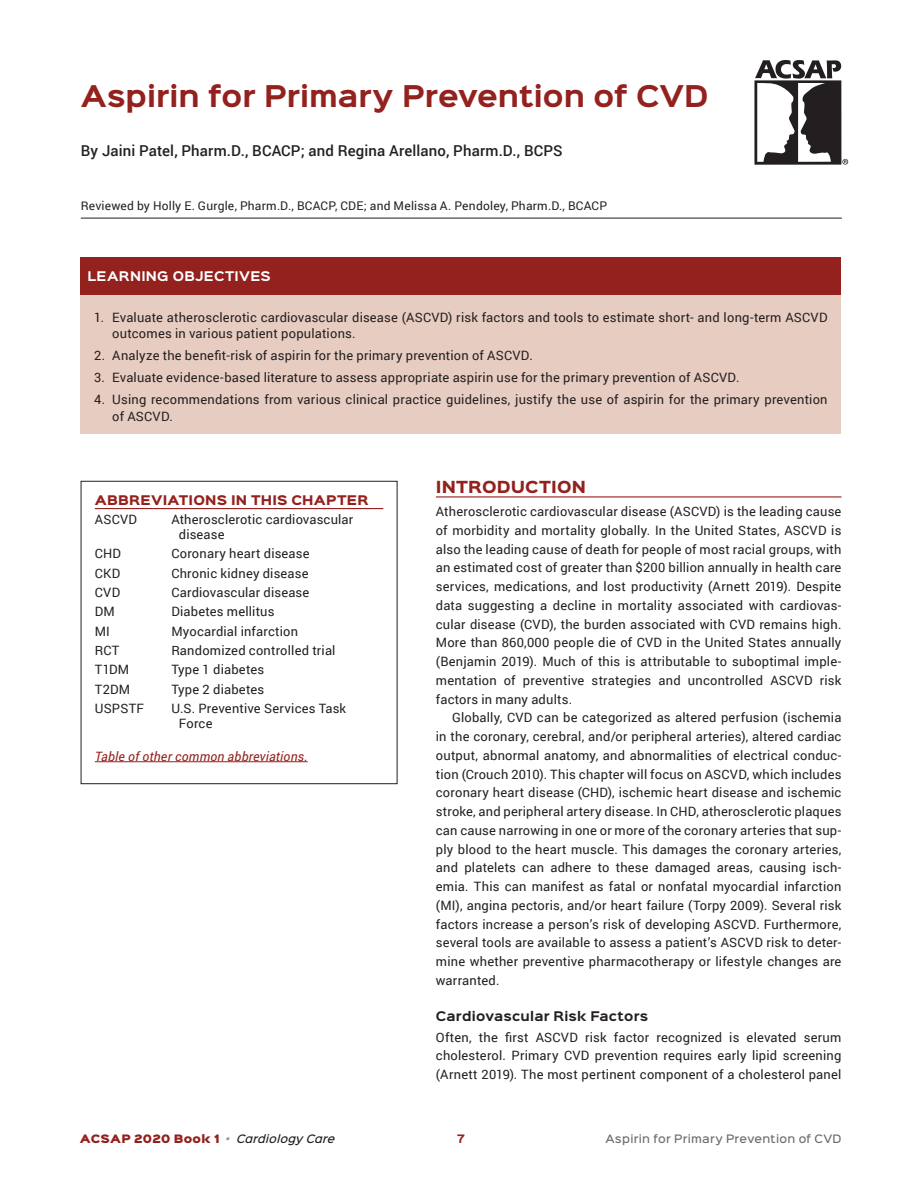
<style>
.page{position:relative;width:918px;height:1188px;background:#fff}
.page>*{position:absolute;margin:0;border:0;box-sizing:border-box;transform-origin:0 0}
.t1{font:700 27px "Sinkin Sans 700";color:#93211e}
.Authors{font:500 15px "Roboto";letter-spacing:.01em;color:#231f20}
.t2{font:900 15px "Sinkin Sans 800";letter-spacing:.01em;color:#93211e}
.Body{font:12.9px/18.8px "Roboto";letter-spacing:.015em;color:#231f20;text-align:justify}
.BodyFirstPara{font:12.9px/18.8px "Roboto";letter-spacing:.015em;color:#231f20;text-align:justify}
.LearningObjectives{font:12.9px/16.5px "Roboto";letter-spacing:.015em;color:#231f20}
.Abbreviations{font:12.9px/15px "Roboto";letter-spacing:.015em;color:#231f20}
.AccessoryTableLinks{font:italic 12.9px "Roboto";letter-spacing:.015em;color:#93211e}
.Reviewers{font:12px "Roboto";letter-spacing:.02em;color:#231f20}
.ABBRV-H2{font:900 12px "Sinkin Sans 800";letter-spacing:.025em;color:#93211e}
.t3{font:700 12px "Sinkin Sans 700";letter-spacing:.02em;color:#231f20}
.LearnObjHDRev{font:700 12px "Sinkin Sans 700";letter-spacing:.025em;color:#fff}
.FooterInfoRight{font:500 10.5px "Sinkin Sans 500";letter-spacing:.025em;color:#6c6d70}
.FooterInfoLeft{font:10.5px "Sinkin Sans 900 X Black";letter-spacing:.03em;color:#93211e}
.PageNumber{font:700 10.5px "Sinkin Sans 700";color:#93211e}
.s1{font-family:"Sinkin Sans 500";font-weight:500;font-style:italic;color:#939598}
.s2{font-family:"Sinkin Sans 500";font-weight:500;font-style:italic;color:#231f20}
</style>
<div class="page">
<svg style="left:754px;top:60px;width:94px;height:105px"></svg>
<hr style="left:436px;top:496px;width:405px;height:2px;background:#93211e">
<hr style="left:81px;top:218px;width:761px;height:1px;background:#231f20">
<div style="left:81px;top:295px;width:760px;height:139px;background:#e7ccc1"></div>
<div style="left:81px;top:257px;width:760px;height:38px;background:#93211e"></div>
<hr style="left:95px;top:508px;width:288px;height:1px;background:#93211e">
<hr style="left:95px;top:761px;width:213px;height:1px;background:#93211e">
<div style="left:81px;top:481px;width:316px;height:303px;border:1px solid #231f20"></div>
<h1 class="t1" style="left:81px;top:82px;width:629px">Aspirin for Primary Prevention of CVD</h1>
<p class="Authors" style="left:81px;top:140px;width:483px">By Jaini Patel, Pharm.D., BCACP; and Regina Arellano, Pharm.D., BCPS</p>
<p class="Reviewers" style="left:81px;top:198px;width:528px">Reviewed by Holly E. Gurgle, Pharm.D., BCACP, CDE; and Melissa A. Pendoley, Pharm.D., BCACP</p>
<p class="LearnObjHDRev" style="left:88px;top:270px;width:185px">LEARNING OBJECTIVES</p>
<p class="LearningObjectives" style="left:112px;top:308px;width:717px;text-indent:-18px">1. Evaluate atherosclerotic cardiovascular disease (ASCVD) risk factors and tools to estimate short- and long-term ASCVD outcomes in various patient populations.</p>
<p class="LearningObjectives" style="left:94px;top:347px;width:440px">2. Analyze the benefit-risk of aspirin for the primary prevention of ASCVD.</p>
<p class="LearningObjectives" style="left:94px;top:369px;width:647px">3. Evaluate evidence-based literature to assess appropriate aspirin use for the primary prevention of ASCVD.</p>
<p class="LearningObjectives" style="left:112px;top:391px;width:717px;text-indent:-18px">4. Using recommendations from various clinical practice guidelines, justify the use of aspirin for the primary prevention of ASCVD.</p>
<p class="ABBRV-H2" style="left:95px;top:494px;width:275px">ABBREVIATIONS IN THIS CHAPTER</p>
<p class="Abbreviations" style="left:95px;top:512px;width:44px">ASCVD</p>
<p class="Abbreviations" style="left:179px;top:512px;width:176px;text-indent:-7px">Atherosclerotic cardiovascular disease</p>
<p class="Abbreviations" style="left:95px;top:546px;width:28px">CHD</p>
<p class="Abbreviations" style="left:171px;top:546px;width:140px">Coronary heart disease</p>
<p class="Abbreviations" style="left:95px;top:565px;width:27px">CKD</p>
<p class="Abbreviations" style="left:171px;top:565px;width:139px">Chronic kidney disease</p>
<p class="Abbreviations" style="left:95px;top:584px;width:27px">CVD</p>
<p class="Abbreviations" style="left:171px;top:584px;width:140px">Cardiovascular disease</p>
<p class="Abbreviations" style="left:95px;top:604px;width:22px">DM</p>
<p class="Abbreviations" style="left:171px;top:604px;width:105px">Diabetes mellitus</p>
<p class="Abbreviations" style="left:95px;top:623px;width:17px">MI</p>
<p class="Abbreviations" style="left:171px;top:623px;width:128px">Myocardial infarction</p>
<p class="Abbreviations" style="left:95px;top:642px;width:26px">RCT</p>
<p class="Abbreviations" style="left:171px;top:642px;width:166px">Randomized controlled trial</p>
<p class="Abbreviations" style="left:95px;top:662px;width:36px">T1DM</p>
<p class="Abbreviations" style="left:171px;top:662px;width:94px">Type 1 diabetes</p>
<p class="Abbreviations" style="left:95px;top:681px;width:37px">T2DM</p>
<p class="Abbreviations" style="left:171px;top:681px;width:94px">Type 2 diabetes</p>
<p class="Abbreviations" style="left:95px;top:700px;width:51px">USPSTF</p>
<p class="Abbreviations" style="left:179px;top:700px;width:169px;text-indent:-8px">U.S. Preventive Services Task<br>Force</p>
<p class="AccessoryTableLinks" style="left:95px;top:747px;width:214px">Table of other common abbreviations.</p>
<h2 class="t2" style="left:436px;top:479px;width:152px">INTRODUCTION</h2>
<p class="BodyFirstPara" style="left:436px;top:502px;width:407px">Atherosclerotic cardiovascular disease (ASCVD) is the leading cause of morbidity and mortality globally. In the United States, ASCVD is also the leading cause of death for people of most racial groups, with an estimated cost of greater than $200 billion annually in health care services, medications, and lost productivity (Arnett 2019). Despite data suggesting a decline in mortality associated with cardiovas&shy;cular disease (CVD), the burden associated with CVD remains high.<br>More than 860,000 people die of CVD in the United States annually (Benjamin 2019). Much of this is attributable to suboptimal imple&shy;mentation of preventive strategies and uncontrolled ASCVD risk factors in many adults.</p>
<p class="Body" style="left:436px;top:708px;width:407px;text-indent:16px">Globally, CVD can be categorized as altered perfusion (ischemia in the coronary, cerebral, and/or peripheral arteries), altered cardiac output, abnormal anatomy, and abnormalities of electrical conduc&shy;tion (Crouch 2010). This chapter will focus on ASCVD, which includes coronary heart disease (CHD), ischemic heart disease and ischemic stroke, and peripheral artery disease. In CHD, atherosclerotic plaques can cause narrowing in one or more of the coronary arteries that sup&shy;ply blood to the heart muscle. This damages the coronary arteries, and platelets can adhere to these damaged areas, causing isch&shy;emia. This can manifest as fatal or nonfatal myocardial infarction (MI), angina pectoris, and/or heart failure (Torpy 2009). Several risk factors increase a person’s risk of developing ASCVD. Furthermore, several tools are available to assess a patient’s ASCVD risk to deter&shy;mine whether preventive pharmacotherapy or lifestyle changes are warranted.</p>
<h3 class="t3" style="left:436px;top:1010px;width:214px">Cardiovascular Risk Factors</h3>
<p class="BodyFirstPara" style="left:436px;top:1027px;width:407px">Often, the first ASCVD risk factor recognized is elevated serum cholesterol. Primary CVD prevention requires early lipid screening (Arnett 2019). The most pertinent component of a cholesterol panel</p>
<p class="FooterInfoLeft" style="left:80px;top:1133px;width:257px">ACSAP 2020 Book 1 <span class="s1">•</span> <span class="s2">Cardiology Care</span></p>
<p class="PageNumber" style="left:457px;top:1133px;width:9px">7</p>
<p class="FooterInfoRight" style="left:605px;top:1130px;width:238px">Aspirin for Primary Prevention of CVD</p>
</div>
